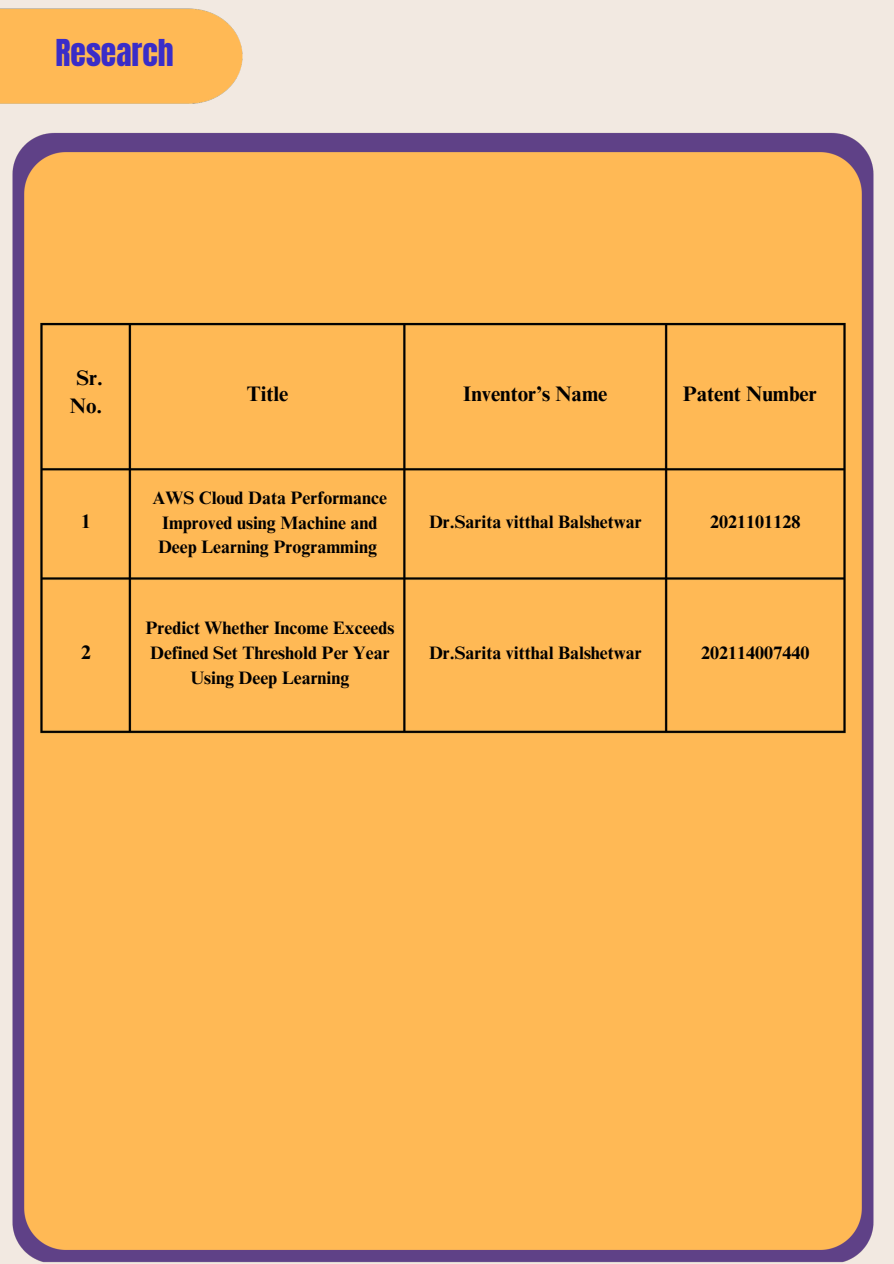
<style>
.page{position:relative;width:894px;height:1264px;background:#fff}
.page>*{position:absolute;margin:0;border:0;box-sizing:border-box;transform-origin:0 0}
.t1{font:31.5px "Anton";color:#3a2dc8}
.t2{font:700 21px/28.2px "Times NRMT Pro";color:#000;text-align:center}
.t3{font:700 19.5px "Times NRMT Pro";color:#000}
.t4{font:700 18px/24.8px "Times NRMT Pro";color:#000;text-align:center}
</style>
<div class="page">
<div style="left:0;top:0;width:893px;height:1263px;background:#f2e9e1"></div>
<img style="left:0;top:8px;width:243px;height:96px">
<img style="left:12px;top:132px;width:862px;height:1131px">
<h2 class="t1" style="left:56px;top:30px;width:120px">Research</h2>
<p class="t2" style="left:70px;top:366px;width:35px">Sr.<br>No.</p>
<p class="t2" style="left:246px;top:382px;width:43px">Title</p>
<h2 class="t2" style="left:463px;top:382px;width:146px">Inventor’s Name</h2>
<p class="t2" style="left:682px;top:382px;width:136px">Patent Number</p>
<p class="t3" style="left:81px;top:514px;width:11px">1</p>
<p class="t3" style="left:81px;top:644px;width:11px">2</p>
<h2 class="t4" style="left:152px;top:487px;width:236px">AWS Cloud Data Performance<br>Improved using Machine and<br>Deep Learning Programming</h2>
<p class="t4" style="left:145px;top:618px;width:250px">Predict Whether Income Exceeds<br>Defined Set Threshold Per Year<br>Using Deep Learning</p>
<p class="t4" style="left:429px;top:512px;width:214px">Dr.Sarita vitthal Balshetwar</p>
<h2 class="t4" style="left:429px;top:642px;width:214px">Dr.Sarita vitthal Balshetwar</h2>
<p class="t4" style="left:710px;top:512px;width:92px">2021101128</p>
<p class="t4" style="left:701px;top:642px;width:110px">202114007440</p>
</div>
